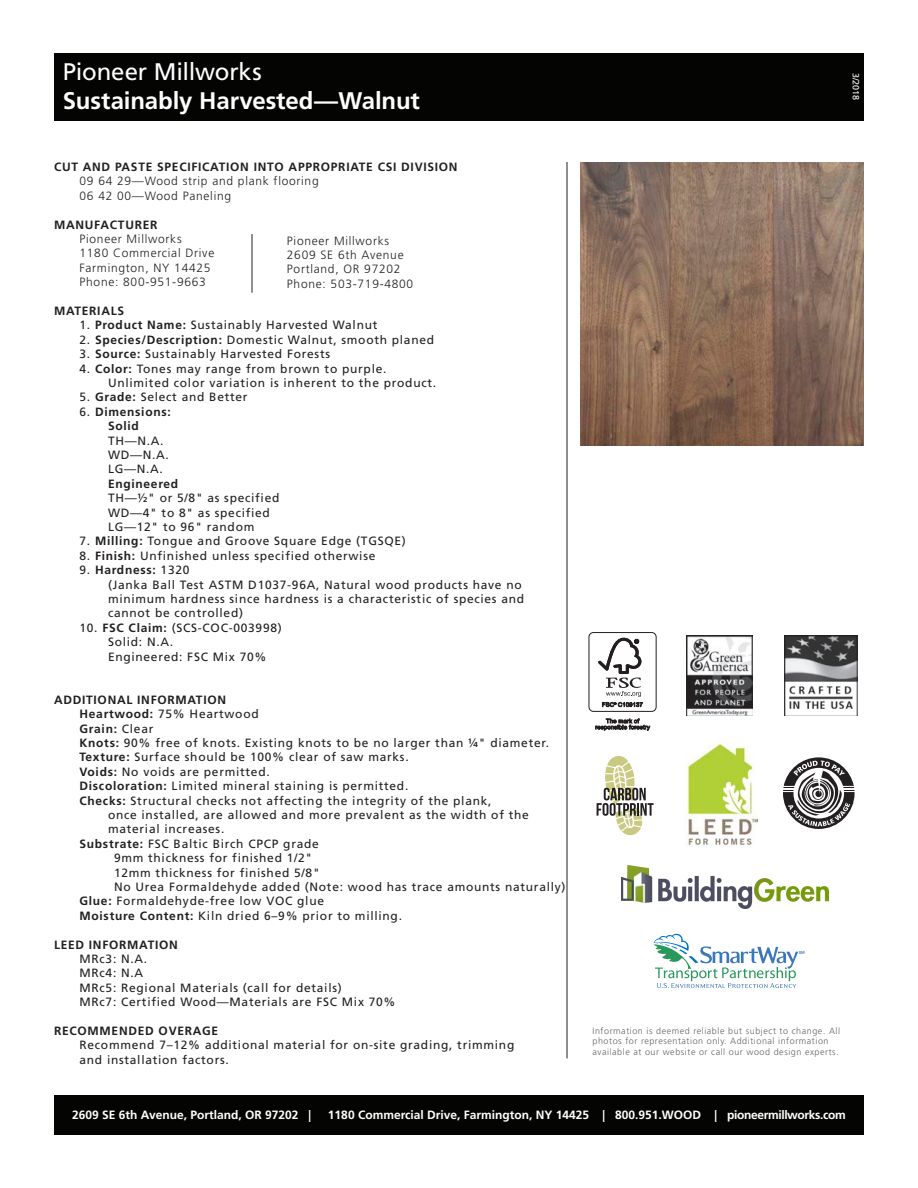
<style>
.page{position:relative;width:918px;height:1188px;background:#fff}
.page>*{position:absolute;margin:0;border:0;box-sizing:border-box;transform-origin:0 0}
.Heading_style{font:700 24px "Frutiger LT Std";letter-spacing:-.005em;color:#fff}
.Heading_style-2{font:24px "Frutiger LT Std";letter-spacing:-.01em;color:#fff}
.Description{font:12px/14.4px "Frutiger LT Std";letter-spacing:.06em;color:#231f20}
.Description-2{font:300 12px "Frutiger LT Std";letter-spacing:.06em;color:#231f20}
.Description-3{font:700 12px "Frutiger LT Std";letter-spacing:.06em;color:#231f20}
.Heading_style-3{font:700 12px "Frutiger LT Std";color:#fff}
.Description-4{font:300 9px/10.8px "Frutiger LT Std";letter-spacing:.06em;color:#636366}
.t1{font:9px "Frutiger LT Std";color:#fff}
.s1{font-weight:700}
.s2{font-weight:400}
</style>
<div class="page">
<div style="left:54px;top:1095px;width:810px;height:40px;background:#040503"></div>
<div style="left:54px;top:53px;width:810px;height:68px;background:#040503"></div>
<img style="left:580px;top:162px;width:284px;height:284px">
<hr style="left:567px;top:162px;width:1px;height:896px;background:#231f20">
<hr style="left:252px;top:234px;width:1px;height:59px;background:#231f20">
<div style="left:589px;top:632px;width:67px;height:80px;border:1px solid #231f20;border-radius:4px"></div>
<svg style="left:598px;top:638px;width:45px;height:69px"></svg>
<svg style="left:595px;top:719px;width:55px;height:12px"></svg>
<img style="left:686px;top:636px;width:66px;height:80px">
<img style="left:785px;top:636px;width:72px;height:80px">
<svg style="left:597px;top:756px;width:57px;height:79px"></svg>
<img style="left:621px;top:866px;width:207px;height:42px">
<img style="left:687px;top:740px;width:71px;height:105px">
<svg style="left:654px;top:933px;width:150px;height:55px"></svg>
<svg style="left:783px;top:757px;width:72px;height:72px"></svg>
<p class="Heading_style-2" style="left:63px;top:58px;width:200px">Pioneer Millworks</p>
<p class="Heading_style" style="left:63px;top:87px;width:359px">Sustainably Harvested—Walnut</p>
<p class="Description-3" style="left:54px;top:160px;width:405px">CUT AND PASTE SPECIFICATION INTO APPROPRIATE CSI DIVISION</p>
<p class="Description-2" style="left:80px;top:174px;width:241px">09 64 29—Wood strip and plank flooring</p>
<p class="Description-2" style="left:80px;top:189px;width:153px">06 42 00—Wood Paneling</p>
<p class="Description-3" style="left:54px;top:217px;width:105px">MANUFACTURER</p>
<p class="Description-2" style="left:80px;top:232px;width:104px">Pioneer Millworks</p>
<p class="Description-2" style="left:80px;top:246px;width:136px">1180 Commercial Drive</p>
<p class="Description-2" style="left:80px;top:261px;width:133px">Farmington, NY 14425</p>
<p class="Description-2" style="left:80px;top:275px;width:128px">Phone: 800-951-9663</p>
<p class="Description-3" style="left:54px;top:304px;width:72px">MATERIALS</p>
<p class="Description" style="left:80px;top:318px;width:299px">1. <span class="s1">Product Name:</span> Sustainably Harvested Walnut</p>
<p class="Description" style="left:80px;top:332px;width:356px">2. <span class="s1">Species/Description:</span> Domestic Walnut, smooth planed</p>
<p class="Description" style="left:80px;top:347px;width:252px">3. <span class="s1">Source:</span> Sustainably Harvested Forests</p>
<p class="Description" style="left:108px;top:361px;width:330px;text-indent:-28px">4. <span class="s1">Color:</span> Tones may range from brown to purple.<br>Unlimited color variation is inherent to the product.</p>
<p class="Description" style="left:80px;top:390px;width:170px">5. <span class="s1">Grade:</span> Select and Better</p>
<p class="Description-3" style="left:80px;top:405px;width:93px"><span class="s2">6.</span> Dimensions:</p>
<p class="Description-3" style="left:108px;top:419px;width:32px">Solid</p>
<p class="Description" style="left:108px;top:433px;width:57px">TH—N.A.</p>
<p class="Description" style="left:108px;top:448px;width:62px">WD—N.A.</p>
<p class="Description" style="left:108px;top:462px;width:56px">LG—N.A.</p>
<p class="Description-3" style="left:108px;top:477px;width:72px">Engineered</p>
<p class="Description" style="left:108px;top:491px;width:173px">TH—½" or 5/8" as specified</p>
<p class="Description" style="left:108px;top:505px;width:163px">WD—4" to 8" as specified</p>
<p class="Description" style="left:108px;top:520px;width:148px">LG—12" to 96" random</p>
<p class="Description" style="left:80px;top:534px;width:328px">7. <span class="s1">Milling:</span> Tongue and Groove Square Edge (TGSQE)</p>
<p class="Description" style="left:80px;top:548px;width:297px">8. <span class="s1">Finish:</span> Unfinished unless specified otherwise</p>
<p class="Description-3" style="left:80px;top:563px;width:112px"><span class="s2">9.</span> Hardness: <span class="s2">1320</span></p>
<p class="Description" style="left:108px;top:577px;width:418px">(Janka Ball Test ASTM D1037-96A, Natural wood products have no minimum hardness since hardness is a characteristic of species and cannot be controlled)</p>
<p class="Description" style="left:80px;top:620px;width:204px">10. <span class="s1">FSC Claim:</span> (SCS-COC-003998)</p>
<p class="Description" style="left:108px;top:635px;width:67px">Solid: N.A.</p>
<p class="Description" style="left:108px;top:649px;width:160px">Engineered: FSC Mix 70%</p>
<p class="Description-3" style="left:54px;top:693px;width:174px">ADDITIONAL INFORMATION</p>
<p class="Description" style="left:80px;top:707px;width:181px"><span class="s1">Heartwood:</span> 75% Heartwood</p>
<p class="Description-3" style="left:80px;top:721px;width:75px">Grain: <span class="s2">Clear</span></p>
<p class="Description" style="left:80px;top:736px;width:471px"><span class="s1">Knots:</span> 90% free of knots. Existing knots to be no larger than ¼" diameter.</p>
<p class="Description" style="left:80px;top:750px;width:331px"><span class="s1">Texture:</span> Surface should be 100% clear of saw marks.</p>
<p class="Description" style="left:80px;top:764px;width:192px"><span class="s1">Voids:</span> No voids are permitted.</p>
<p class="Description" style="left:80px;top:779px;width:330px"><span class="s1">Discoloration:</span> Limited mineral staining is permitted.</p>
<p class="Description" style="left:108px;top:793px;width:422px;text-indent:-28px"><span class="s1">Checks:</span> Structural checks not affecting the integrity of the plank,<br>once installed, are allowed and more prevalent as the width of the material increases.</p>
<p class="Description" style="left:80px;top:836px;width:241px"><span class="s1">Substrate:</span> FSC Baltic Birch CPCP grade</p>
<p class="Description" style="left:114px;top:851px;width:200px">9mm thickness for finished 1/2"</p>
<p class="Description" style="left:114px;top:865px;width:207px">12mm thickness for finished 5/8"</p>
<p class="Description" style="left:114px;top:880px;width:453px">No Urea Formaldehyde added (Note: wood has trace amounts naturally)</p>
<p class="Description" style="left:80px;top:894px;width:246px"><span class="s1">Glue:</span> Formaldehyde-free low VOC glue</p>
<p class="Description" style="left:80px;top:908px;width:324px"><span class="s1">Moisture Content:</span> Kiln dried 6–9% prior to milling.</p>
<p class="Description-3" style="left:54px;top:937px;width:125px">LEED INFORMATION</p>
<p class="Description" style="left:80px;top:952px;width:69px">MRc3: N.A.</p>
<p class="Description" style="left:80px;top:966px;width:65px">MRc4: N.A</p>
<p class="Description" style="left:80px;top:980px;width:264px">MRc5: Regional Materials (call for details)</p>
<p class="Description" style="left:80px;top:995px;width:318px">MRc7: Certified Wood—Materials are FSC Mix 70%</p>
<p class="Description-3" style="left:54px;top:1024px;width:166px">RECOMMENDED OVERAGE</p>
<p class="Description" style="left:80px;top:1038px;width:436px">Recommend 7–12% additional material for on-site grading, trimming and installation factors.</p>
<p class="Description-2" style="left:287px;top:234px;width:104px">Pioneer Millworks</p>
<p class="Description-2" style="left:287px;top:248px;width:118px">2609 SE 6th Avenue</p>
<p class="Description-2" style="left:287px;top:262px;width:115px">Portland, OR 97202</p>
<p class="Description-2" style="left:287px;top:277px;width:128px">Phone: 503-719-4800</p>
<p class="t1" style="left:861px;top:73px;width:29px;rotate:90deg">3/2018</p>
<p class="Description-4" style="left:593px;top:1025px;width:249px">Information is deemed reliable but subject to change. All photos for representation only. Additional information available at our website or call our wood design experts.</p>
<p class="Heading_style-3" style="left:72px;top:1107px;width:241px">2609 SE 6th Avenue, Portland, OR 97202 |</p>
<p class="Heading_style-3" style="left:328px;top:1107px;width:519px">1180 Commercial Drive, Farmington, NY 14425 | 800.951.WOOD | pioneermillworks.com</p>
</div>
